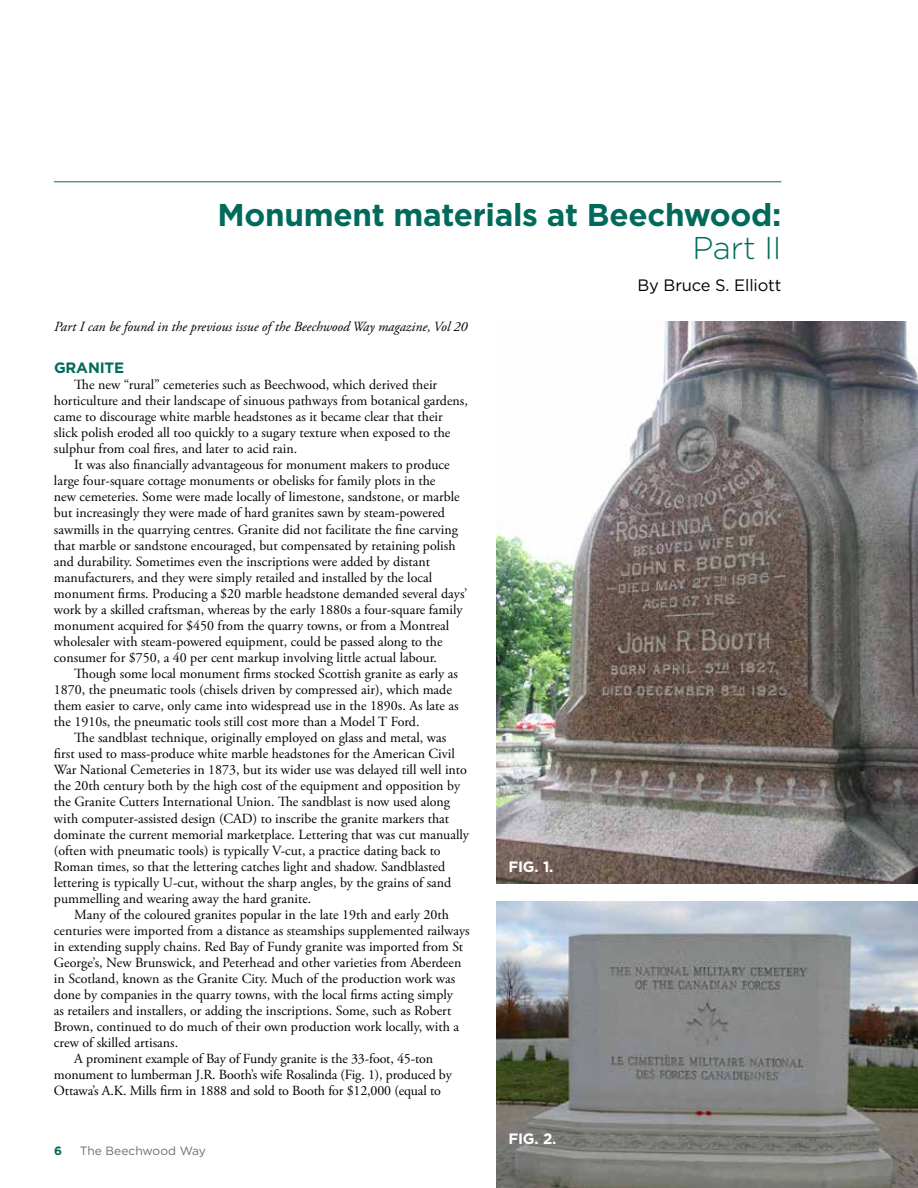
<style>
.page{position:relative;width:918px;height:1188px;background:#fff}
.page>*{position:absolute;margin:0;border:0;box-sizing:border-box;transform-origin:0 0}
.t1{font:700 31.5px "Gotham";letter-spacing:-.01em;color:#006a5b}
.t2{font:300 31.5px "Gotham";letter-spacing:-.01em;color:#006a5b}
.t3{font:16.5px "Gotham";letter-spacing:-.01em;color:#000}
.t4{font:700 15px "Gotham";letter-spacing:-.01em;color:#fff}
.t5{font:700 15px "Gotham";letter-spacing:-.01em;color:#006a5b}
.t6{font:13.95px/16px "Adobe Garamond Pro";color:#000}
.t7{font:italic 13.95px "Adobe Garamond Pro";color:#000}
.t8{font:12px "Gotham";color:#6d6e71}
.t9{font:700 12px "Gotham";color:#006a5b}
</style>
<div class="page">
<img style="left:496px;top:321px;width:422px;height:563px">
<img style="left:496px;top:902px;width:422px;height:286px">
<hr style="left:54px;top:181px;width:727px;height:1px;background:#006a5b">
<h1 class="t1" style="left:218px;top:194px;width:565px">Monument materials at Beechwood:</h1>
<h1 class="t2" style="left:693px;top:230px;width:90px">Part II</h1>
<p class="t3" style="left:638px;top:276px;width:145px">By Bruce S. Elliott</p>
<p class="t7" style="left:54px;top:319px;width:415px">Part I can be found in the previous issue of the Beechwood Way magazine, Vol 20</p>
<p class="t5" style="left:54px;top:358px;width:72px">GRANITE</p>
<p class="t6" style="left:54px;top:377px;width:415px;text-indent:20px">The new “rural” cemeteries such as Beechwood, which derived their horticulture and their landscape of sinuous pathways from botanical gardens, came to discourage white marble headstones as it became clear that their slick polish eroded all too quickly to a sugary texture when exposed to the sulphur from coal fires, and later to acid rain.</p>
<p class="t6" style="left:54px;top:457px;width:415px;text-indent:20px">It was also financially advantageous for monument makers to produce large four-square cottage monuments or obelisks for family plots in the<br>new cemeteries. Some were made locally of limestone, sandstone, or marble but increasingly they were made of hard granites sawn by steam-powered sawmills in the quarrying centres. Granite did not facilitate the fine carving that marble or sandstone encouraged, but compensated by retaining polish and durability. Sometimes even the inscriptions were added by distant manufacturers, and they were simply retailed and installed by the local monument firms. Producing a $20 marble headstone demanded several days’ work by a skilled craftsman, whereas by the early 1880s a four-square family monument acquired for $450 from the quarry towns, or from a Montreal wholesaler with steam-powered equipment, could be passed along to the consumer for $750, a 40 per cent markup involving little actual labour.</p>
<p class="t6" style="left:54px;top:666px;width:406px;text-indent:20px">Though some local monument firms stocked Scottish granite as early as 1870, the pneumatic tools (chisels driven by compressed air), which made them easier to carve, only came into widespread use in the 1890s. As late as the 1910s, the pneumatic tools still cost more than a Model T Ford.</p>
<p class="t6" style="left:54px;top:730px;width:417px;text-indent:20px">The sandblast technique, originally employed on glass and metal, was first used to mass-produce white marble headstones for the American Civil War National Cemeteries in 1873, but its wider use was delayed till well into the 20th century both by the high cost of the equipment and opposition by the Granite Cutters International Union. The sandblast is now used along with computer-assisted design (CAD) to inscribe the granite markers that dominate the current memorial marketplace. Lettering that was cut manually (often with pneumatic tools) is typically V-cut, a practice dating back to Roman times, so that the lettering catches light and shadow. Sandblasted lettering is typically U-cut, without the sharp angles, by the grains of sand pummelling and wearing away the hard granite.</p>
<p class="t6" style="left:74px;top:907px;width:376px">Many of the coloured granites popular in the late 19th and early 20th</p>
<p class="t6" style="left:54px;top:923px;width:417px">centuries were imported from a distance as steamships supplemented railways</p>
<p class="t6" style="left:54px;top:939px;width:411px">in extending supply chains. Red Bay of Fundy granite was imported from St</p>
<p class="t6" style="left:54px;top:955px;width:409px">George’s, New Brunswick, and Peterhead and other varieties from Aberdeen</p>
<p class="t6" style="left:54px;top:971px;width:403px">in Scotland, known as the Granite City. Much of the production work was</p>
<p class="t6" style="left:54px;top:987px;width:401px">done by companies in the quarry towns, with the local firms acting simply</p>
<p class="t6" style="left:54px;top:1003px;width:399px">as retailers and installers, or adding the inscriptions. Some, such as Robert</p>
<p class="t6" style="left:54px;top:1019px;width:407px">Brown, continued to do much of their own production work locally, with a</p>
<p class="t6" style="left:54px;top:1035px;width:126px">crew of skilled artisans.</p>
<p class="t6" style="left:74px;top:1051px;width:361px">A prominent example of Bay of Fundy granite is the 33-foot, 45-ton</p>
<p class="t6" style="left:54px;top:1067px;width:399px">monument to lumberman J.R. Booth’s wife Rosalinda (Fig. 1), produced by</p>
<p class="t6" style="left:54px;top:1084px;width:389px">Ottawa’s A.K. Mills firm in 1888 and sold to Booth for $12,000 (equal to</p>
<p class="t4" style="left:508px;top:1128px;width:50px">FIG. 2.</p>
<p class="t4" style="left:508px;top:857px;width:47px">FIG. 1.</p>
<p class="t9" style="left:54px;top:1143px;width:9px">6</p>
<p class="t8" style="left:80px;top:1145px;width:127px">The Beechwood Way</p>
</div>
